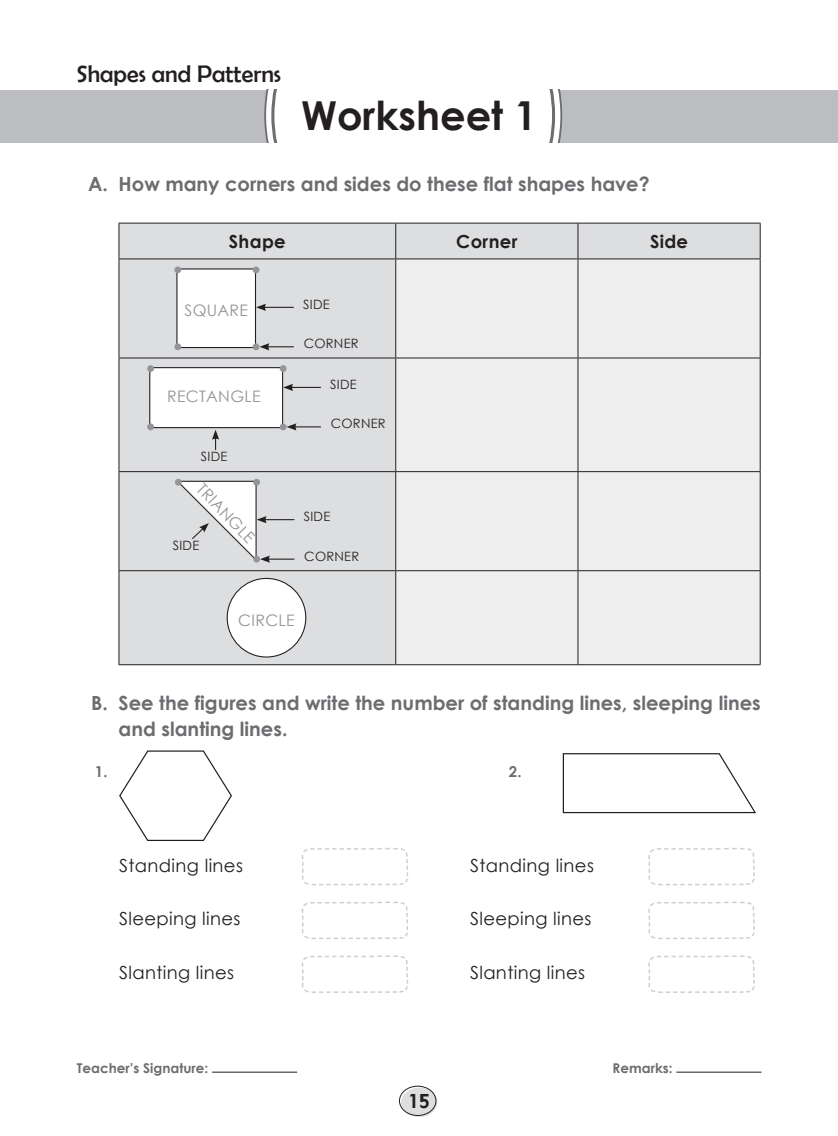
<style>
.page{position:relative;width:838px;height:1136px;background:#fff}
.page>*{position:absolute;margin:0;border:0;box-sizing:border-box;transform-origin:0 0}
.Rubric{font:39.9px "Century Gothic Bold New";color:#231f20}
.Chapter_heading{font:24px "Berlin Sans FB";color:#231f20}
.Rubric-2{font:19.5px/25.5px "Century Gothic Bold New";color:#6c6d70}
.t1{font:19.5px "Century Gothic Bold New";color:#231f20}
.Sub_rubric{font:18px "Century Gothic Regular New";letter-spacing:.02em;color:#231f20}
.center{font:18px "Century Gothic Bold New";letter-spacing:.02em;color:#231f20}
.center-2{font:15.9px "Century Gothic Regular New";letter-spacing:.02em;color:#939598}
.Sub_rubric-2{font:15px "Century Gothic Bold New";color:#6c6d70}
.t2{font:13.5px "Century Gothic Bold New";color:#6c6d70}
.center-3{font:12.9px "Century Gothic Regular New";letter-spacing:.02em;color:#231f20}
</style>
<div class="page">
<hr style="left:212px;top:1071px;width:85px;height:1px;background:#231f20">
<hr style="left:676px;top:1071px;width:85px;height:1px;background:#231f20">
<div style="left:401px;top:1087px;width:36px;height:29px;background:#dddee0;border-radius:50%"></div>
<div style="left:399px;top:1085px;width:37px;height:30px;border:1px solid #231f20;border-radius:50%"></div>
<div style="left:120px;top:224px;width:640px;height:440px;background:#dddee0"></div>
<div style="left:396px;top:259px;width:364px;height:405px;background:#eeeeef"></div>
<hr style="left:119px;top:223px;width:277px;height:1px;background:#231f20">
<hr style="left:119px;top:223px;width:1px;height:35px;background:#231f20">
<hr style="left:396px;top:223px;width:182px;height:1px;background:#231f20">
<hr style="left:395px;top:223px;width:1px;height:35px;background:#231f20">
<hr style="left:578px;top:223px;width:182px;height:1px;background:#231f20">
<hr style="left:577px;top:223px;width:1px;height:35px;background:#231f20">
<hr style="left:760px;top:223px;width:1px;height:35px;background:#231f20">
<hr style="left:119px;top:258px;width:277px;height:1px;background:#231f20">
<hr style="left:119px;top:259px;width:1px;height:98px;background:#231f20">
<hr style="left:396px;top:258px;width:182px;height:1px;background:#231f20">
<hr style="left:395px;top:259px;width:1px;height:98px;background:#231f20">
<hr style="left:578px;top:258px;width:182px;height:1px;background:#231f20">
<hr style="left:577px;top:259px;width:1px;height:98px;background:#231f20">
<hr style="left:760px;top:259px;width:1px;height:98px;background:#231f20">
<hr style="left:119px;top:357px;width:277px;height:1px;background:#231f20">
<hr style="left:119px;top:358px;width:1px;height:113px;background:#231f20">
<hr style="left:396px;top:357px;width:182px;height:1px;background:#231f20">
<hr style="left:395px;top:358px;width:1px;height:113px;background:#231f20">
<hr style="left:578px;top:357px;width:182px;height:1px;background:#231f20">
<hr style="left:577px;top:358px;width:1px;height:113px;background:#231f20">
<hr style="left:760px;top:358px;width:1px;height:113px;background:#231f20">
<hr style="left:119px;top:471px;width:277px;height:1px;background:#231f20">
<hr style="left:119px;top:472px;width:1px;height:98px;background:#231f20">
<hr style="left:396px;top:471px;width:182px;height:1px;background:#231f20">
<hr style="left:395px;top:472px;width:1px;height:98px;background:#231f20">
<hr style="left:578px;top:471px;width:182px;height:1px;background:#231f20">
<hr style="left:577px;top:472px;width:1px;height:98px;background:#231f20">
<hr style="left:760px;top:472px;width:1px;height:98px;background:#231f20">
<hr style="left:119px;top:570px;width:277px;height:1px;background:#231f20">
<hr style="left:119px;top:571px;width:1px;height:93px;background:#231f20">
<hr style="left:396px;top:570px;width:182px;height:1px;background:#231f20">
<hr style="left:395px;top:571px;width:1px;height:93px;background:#231f20">
<hr style="left:578px;top:570px;width:182px;height:1px;background:#231f20">
<hr style="left:577px;top:571px;width:1px;height:93px;background:#231f20">
<hr style="left:760px;top:571px;width:1px;height:93px;background:#231f20">
<hr style="left:119px;top:664px;width:277px;height:1px;background:#231f20">
<hr style="left:396px;top:664px;width:182px;height:1px;background:#231f20">
<hr style="left:578px;top:664px;width:182px;height:1px;background:#231f20">
<div style="left:177px;top:269px;width:78px;height:78px;background:#fff"></div>
<div style="left:176px;top:268px;width:80px;height:80px;border:1px solid #231f20"></div>
<div style="left:174px;top:266px;width:7px;height:7px;background:#939598;border-radius:50%"></div>
<div style="left:174px;top:343px;width:7px;height:7px;background:#939598;border-radius:50%"></div>
<div style="left:253px;top:266px;width:6px;height:7px;background:#939598;border-radius:50%"></div>
<div style="left:253px;top:343px;width:6px;height:7px;background:#939598;border-radius:50%"></div>
<svg style="left:256px;top:304px;width:37px;height:7px"></svg>
<svg style="left:259px;top:343px;width:34px;height:7px"></svg>
<div style="left:150px;top:367px;width:132px;height:60px;background:#fff"></div>
<div style="left:149px;top:367px;width:134px;height:61px;border:1px solid #231f20"></div>
<div style="left:147px;top:365px;width:7px;height:7px;background:#939598;border-radius:50%"></div>
<div style="left:147px;top:423px;width:7px;height:7px;background:#939598;border-radius:50%"></div>
<div style="left:280px;top:365px;width:6px;height:7px;background:#939598;border-radius:50%"></div>
<div style="left:280px;top:423px;width:6px;height:7px;background:#939598;border-radius:50%"></div>
<svg style="left:283px;top:384px;width:37px;height:7px"></svg>
<svg style="left:286px;top:423px;width:34px;height:7px"></svg>
<svg style="left:212px;top:429px;width:7px;height:20px"></svg>
<svg style="left:176px;top:479px;width:118px;height:83px"></svg>
<div style="left:227px;top:578px;width:79px;height:79px;background:#fff;border-radius:50%"></div>
<div style="left:227px;top:578px;width:79px;height:79px;border:1px solid #231f20;border-radius:50%"></div>
<svg style="left:119px;top:750px;width:113px;height:91px"></svg>
<svg style="left:562px;top:753px;width:194px;height:60px"></svg>
<svg style="left:301px;top:848px;width:108px;height:38px"></svg>
<svg style="left:648px;top:848px;width:107px;height:38px"></svg>
<svg style="left:301px;top:901px;width:108px;height:38px"></svg>
<svg style="left:648px;top:901px;width:107px;height:38px"></svg>
<svg style="left:301px;top:955px;width:108px;height:38px"></svg>
<svg style="left:648px;top:955px;width:107px;height:38px"></svg>
<div style="left:0;top:90px;width:838px;height:52px;background:#bcbdc0"></div>
<div style="left:264px;top:90px;width:298px;height:52px;background:#fff"></div>
<p class="Chapter_heading" style="left:77px;top:60px;width:206px">Shapes and Patterns</p>
<p class="Rubric" style="left:301px;top:85px;width:237px">Worksheet 1</p>
<p class="Rubric-2" style="left:88px;top:170px;width:563px">A. How many corners and sides do these flat shapes have?</p>
<p class="center" style="left:229px;top:227px;width:58px">Shape</p>
<p class="center" style="left:456px;top:227px;width:63px">Corner</p>
<p class="center" style="left:650px;top:227px;width:40px">Side</p>
<p class="center-2" style="left:184px;top:299px;width:65px">SQUARE</p>
<p class="center-2" style="left:167px;top:385px;width:95px">RECTANGLE</p>
<p class="center-3" style="left:201px;top:447px;width:28px">SIDE</p>
<p class="center-2" style="left:208px;top:478px;width:77px;rotate:46deg">TRIANGLE</p>
<p class="center-3" style="left:173px;top:536px;width:28px">SIDE</p>
<p class="center-3" style="left:303px;top:295px;width:28px">SIDE</p>
<p class="center-3" style="left:304px;top:334px;width:56px">CORNER</p>
<p class="center-3" style="left:330px;top:375px;width:28px">SIDE</p>
<p class="center-3" style="left:331px;top:414px;width:56px">CORNER</p>
<p class="center-3" style="left:304px;top:507px;width:28px">SIDE</p>
<p class="center-3" style="left:304px;top:546px;width:56px">CORNER</p>
<p class="center-2" style="left:238px;top:609px;width:58px">CIRCLE</p>
<p class="Rubric-2" style="left:119px;top:689px;width:643px;text-indent:-27px">B. See the figures and write the number of standing lines, sleeping lines and slanting lines.</p>
<p class="Sub_rubric-2" style="left:95px;top:759px;width:14px">1.</p>
<p class="Sub_rubric-2" style="left:509px;top:759px;width:14px">2.</p>
<p class="Sub_rubric" style="left:119px;top:852px;width:125px">Standing lines</p>
<p class="Sub_rubric" style="left:470px;top:852px;width:125px">Standing lines</p>
<p class="Sub_rubric" style="left:119px;top:906px;width:123px">Sleeping lines</p>
<p class="Sub_rubric" style="left:470px;top:906px;width:123px">Sleeping lines</p>
<p class="Sub_rubric" style="left:119px;top:959px;width:117px">Slanting lines</p>
<p class="Sub_rubric" style="left:470px;top:959px;width:117px">Slanting lines</p>
<p class="t2" style="left:77px;top:1057px;width:133px">Teacher’s Signature:</p>
<p class="t2" style="left:612px;top:1057px;width:61px">Remarks:</p>
<p class="t1" style="left:408px;top:1085px;width:23px">15</p>
</div>
